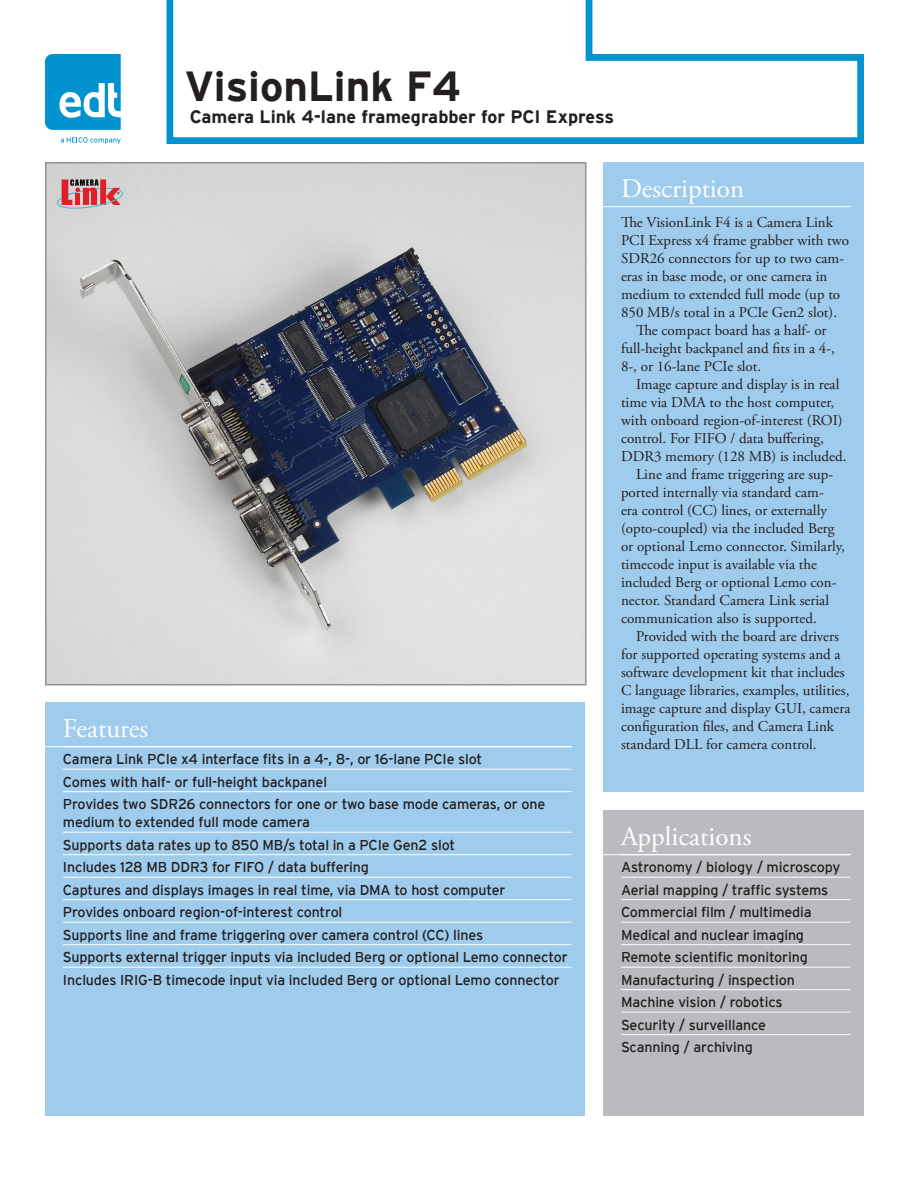
<style>
.page{position:relative;width:918px;height:1188px;background:#fff}
.page>*{position:absolute;margin:0;border:0;box-sizing:border-box;transform-origin:0 0}
.PAGE-TOP_ProdTitle{font:700 42px "Interstate";color:#231f20}
.Hd_-_White{font:27px "Adobe Garamond Pro";color:#fff}
.PAGE-TOP_ProdSubtitl{font:700 18px "Interstate";color:#231f20}
.Bo_-_Description{font:15px "Adobe Garamond Pro";color:#231f20}
.Bo_-_Fea_App_Supp{font:14.25px/18px "Interstate";letter-spacing:-.01em;color:#231f20}
</style>
<div class="page">
<svg style="left:166px;top:0;width:698px;height:144px"></svg>
<div style="left:603px;top:162px;width:261px;height:630px;background:#9fcbec"></div>
<div style="left:45px;top:702px;width:540px;height:414px;background:#9fcbec"></div>
<div style="left:603px;top:810px;width:261px;height:306px;background:#babbbe"></div>
<hr style="left:603px;top:206px;width:247px;height:1px;background:#fff">
<hr style="left:45px;top:746px;width:527px;height:1px;background:#fff">
<hr style="left:63px;top:769px;width:509px;height:1px;background:#fff">
<hr style="left:63px;top:791px;width:509px;height:1px;background:#fff">
<hr style="left:63px;top:832px;width:509px;height:1px;background:#fff">
<hr style="left:63px;top:854px;width:509px;height:1px;background:#fff">
<hr style="left:63px;top:877px;width:509px;height:1px;background:#fff">
<hr style="left:63px;top:899px;width:509px;height:1px;background:#fff">
<hr style="left:63px;top:922px;width:509px;height:1px;background:#fff">
<hr style="left:63px;top:944px;width:509px;height:1px;background:#fff">
<hr style="left:63px;top:967px;width:509px;height:1px;background:#fff">
<hr style="left:603px;top:854px;width:247px;height:1px;background:#fff">
<hr style="left:621px;top:877px;width:229px;height:1px;background:#fff">
<hr style="left:621px;top:899px;width:229px;height:1px;background:#fff">
<hr style="left:621px;top:922px;width:229px;height:1px;background:#fff">
<hr style="left:621px;top:944px;width:229px;height:1px;background:#fff">
<hr style="left:621px;top:967px;width:229px;height:1px;background:#fff">
<hr style="left:621px;top:989px;width:229px;height:1px;background:#fff">
<hr style="left:621px;top:1012px;width:229px;height:1px;background:#fff">
<hr style="left:621px;top:1034px;width:229px;height:1px;background:#fff">
<svg style="left:45px;top:54px;width:76px;height:76px"></svg>
<svg style="left:61px;top:137px;width:60px;height:7px"></svg>
<img style="left:48px;top:165px;width:535px;height:518px">
<div style="left:45px;top:162px;width:541px;height:524px;border:2px solid #999190"></div>
<svg style="left:57px;top:180px;width:66px;height:29px"></svg>
<p class="PAGE-TOP_ProdTitle" style="left:185px;top:63px;width:278px">VisionLink F4</p>
<p class="PAGE-TOP_ProdSubtitl" style="left:190px;top:106px;width:426px">Camera Link 4-lane framegrabber for PCI Express</p>
<p class="Hd_-_White" style="left:63px;top:713px;width:87px">Features</p>
<p class="Bo_-_Fea_App_Supp" style="left:63px;top:750px;width:421px">Camera Link PCIe x4 interface fits in a 4-, 8-, or 16-lane PCIe slot</p>
<p class="Bo_-_Fea_App_Supp" style="left:63px;top:773px;width:266px">Comes with half- or full-height backpanel</p>
<p class="Bo_-_Fea_App_Supp" style="left:63px;top:795px;width:484px">Provides two SDR26 connectors for one or two base mode cameras, or one medium to extended full mode camera</p>
<p class="Bo_-_Fea_App_Supp" style="left:63px;top:836px;width:394px">Supports data rates up to 850 MB/s total in a PCIe Gen2 slot</p>
<p class="Bo_-_Fea_App_Supp" style="left:63px;top:858px;width:308px">Includes 128 MB DDR3 for FIFO / data buffering</p>
<p class="Bo_-_Fea_App_Supp" style="left:63px;top:881px;width:444px">Captures and displays images in real time, via DMA to host computer</p>
<p class="Bo_-_Fea_App_Supp" style="left:63px;top:903px;width:281px">Provides onboard region-of-interest control</p>
<p class="Bo_-_Fea_App_Supp" style="left:63px;top:926px;width:422px">Supports line and frame triggering over camera control (CC) lines</p>
<p class="Bo_-_Fea_App_Supp" style="left:63px;top:948px;width:506px">Supports external trigger inputs via included Berg or optional Lemo connector</p>
<p class="Bo_-_Fea_App_Supp" style="left:63px;top:971px;width:498px">Includes IRIG-B timecode input via included Berg or optional Lemo connector</p>
<p class="Hd_-_White" style="left:621px;top:173px;width:125px">Description</p>
<p class="Bo_-_Description" style="left:621px;top:214px;width:214px">The VisionLink F4 is a Camera Link</p>
<p class="Bo_-_Description" style="left:621px;top:232px;width:230px">PCI Express x4 frame grabber with two</p>
<p class="Bo_-_Description" style="left:621px;top:250px;width:225px">SDR26 connectors for up to two cam-</p>
<p class="Bo_-_Description" style="left:621px;top:268px;width:208px">eras in base mode, or one camera in</p>
<p class="Bo_-_Description" style="left:621px;top:286px;width:221px">medium to extended full mode (up to</p>
<p class="Bo_-_Description" style="left:621px;top:304px;width:218px">850 MB/s total in a PCIe Gen2 slot).</p>
<p class="Bo_-_Description" style="left:636px;top:322px;width:192px">The compact board has a half- or</p>
<p class="Bo_-_Description" style="left:621px;top:340px;width:215px">full-height backpanel and fits in a 4-,</p>
<p class="Bo_-_Description" style="left:621px;top:358px;width:142px">8-, or 16-lane PCIe slot.</p>
<p class="Bo_-_Description" style="left:636px;top:376px;width:205px">Image capture and display is in real</p>
<p class="Bo_-_Description" style="left:621px;top:394px;width:215px">time via DMA to the host computer,</p>
<p class="Bo_-_Description" style="left:621px;top:412px;width:223px">with onboard region-of-interest (ROI)</p>
<p class="Bo_-_Description" style="left:621px;top:430px;width:204px">control. For FIFO / data buffering,</p>
<p class="Bo_-_Description" style="left:621px;top:448px;width:227px">DDR3 memory (128 MB) is included.</p>
<p class="Bo_-_Description" style="left:636px;top:466px;width:199px">Line and frame triggering are sup-</p>
<p class="Bo_-_Description" style="left:621px;top:484px;width:204px">ported internally via standard cam-</p>
<p class="Bo_-_Description" style="left:621px;top:502px;width:207px">era control (CC) lines, or externally</p>
<p class="Bo_-_Description" style="left:621px;top:520px;width:215px">(opto-coupled) via the included Berg</p>
<p class="Bo_-_Description" style="left:621px;top:538px;width:225px">or optional Lemo connector. Similarly,</p>
<p class="Bo_-_Description" style="left:621px;top:556px;width:198px">timecode input is available via the</p>
<p class="Bo_-_Description" style="left:621px;top:574px;width:217px">included Berg or optional Lemo con-</p>
<p class="Bo_-_Description" style="left:621px;top:592px;width:210px">nector. Standard Camera Link serial</p>
<p class="Bo_-_Description" style="left:621px;top:610px;width:197px">communication also is supported.</p>
<p class="Bo_-_Description" style="left:636px;top:628px;width:205px">Provided with the board are drivers</p>
<p class="Bo_-_Description" style="left:621px;top:646px;width:221px">for supported operating systems and a</p>
<p class="Bo_-_Description" style="left:621px;top:664px;width:225px">software development kit that includes</p>
<p class="Bo_-_Description" style="left:621px;top:682px;width:230px">C language libraries, examples, utilities,</p>
<p class="Bo_-_Description" style="left:621px;top:700px;width:231px">image capture and display GUI, camera</p>
<p class="Bo_-_Description" style="left:621px;top:718px;width:215px">configuration files, and Camera Link</p>
<p class="Bo_-_Description" style="left:621px;top:736px;width:197px">standard DLL for camera control.</p>
<p class="Hd_-_White" style="left:621px;top:821px;width:132px">Applications</p>
<p class="Bo_-_Fea_App_Supp" style="left:621px;top:858px;width:221px">Astronomy / biology / microscopy</p>
<p class="Bo_-_Fea_App_Supp" style="left:621px;top:881px;width:209px">Aerial mapping / traffic systems</p>
<p class="Bo_-_Fea_App_Supp" style="left:621px;top:903px;width:192px">Commercial film / multimedia</p>
<p class="Bo_-_Fea_App_Supp" style="left:621px;top:926px;width:185px">Medical and nuclear imaging</p>
<p class="Bo_-_Fea_App_Supp" style="left:621px;top:948px;width:188px">Remote scientific monitoring</p>
<p class="Bo_-_Fea_App_Supp" style="left:621px;top:971px;width:175px">Manufacturing / inspection</p>
<p class="Bo_-_Fea_App_Supp" style="left:621px;top:993px;width:163px">Machine vision / robotics</p>
<p class="Bo_-_Fea_App_Supp" style="left:621px;top:1016px;width:147px">Security / surveillance</p>
<p class="Bo_-_Fea_App_Supp" style="left:621px;top:1038px;width:133px">Scanning / archiving</p>
</div>
